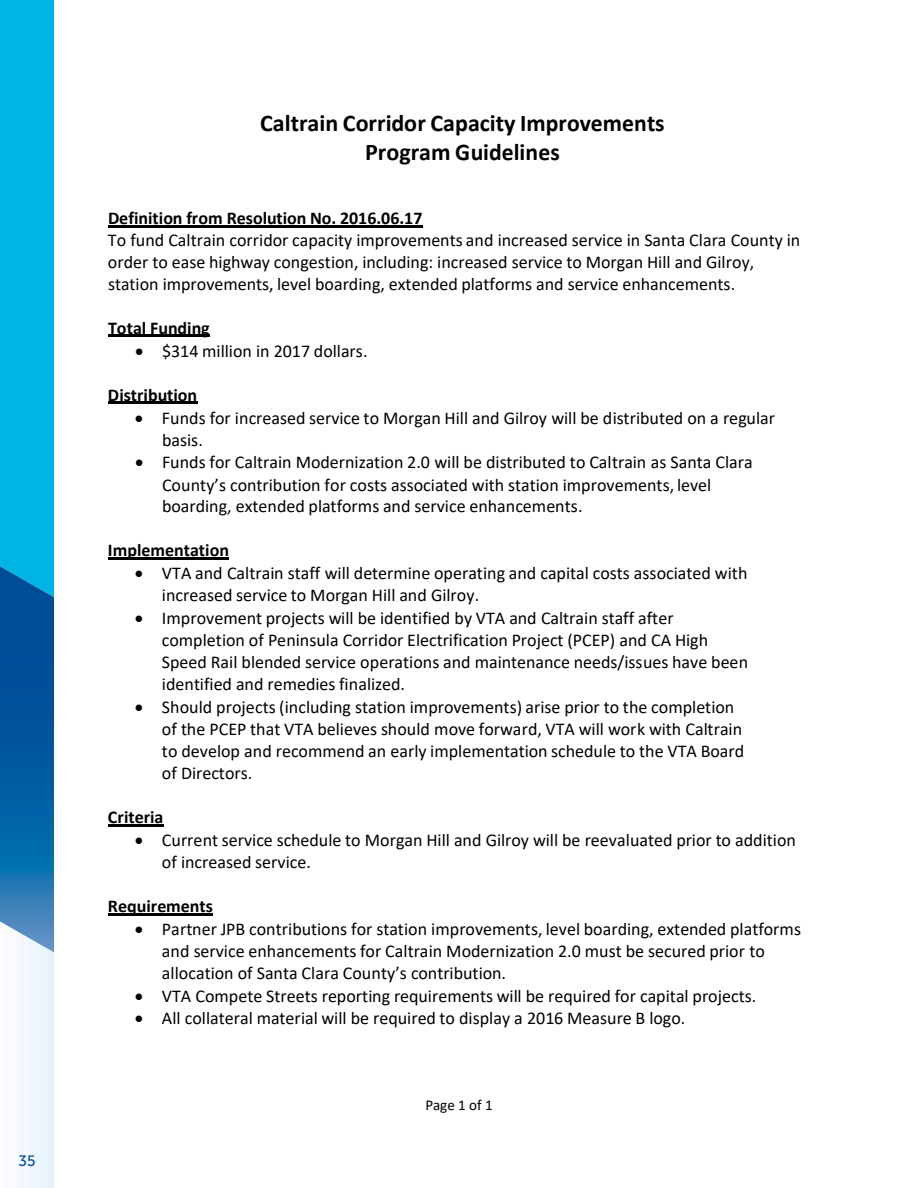
<style>
.page{position:relative;width:918px;height:1188px;background:#fff}
.page>*{position:absolute;margin:0;border:0;box-sizing:border-box;transform-origin:0 0}
.t1{font:700 24px/29.4px "Calibri";color:#000;text-align:center}
.t2{font:18px/22px "Calibri";color:#000}
.t3{font:700 18px "Calibri";color:#000}
.t4{font:15px "Calibri";color:#000}
.t5{font:15px "Museo Sans 500";color:#004c97}
</style>
<div class="page">
<div style="left:0;top:0;width:54px;height:1188px;background:#f1f7fd"></div>
<svg style="left:0;top:0;width:54px;height:952px"></svg>
<hr style="left:108px;top:225px;width:314px;height:2px;background:#000">
<hr style="left:108px;top:335px;width:102px;height:2px;background:#000">
<hr style="left:108px;top:402px;width:89px;height:2px;background:#000">
<hr style="left:108px;top:558px;width:121px;height:2px;background:#000">
<hr style="left:108px;top:824px;width:56px;height:2px;background:#000">
<hr style="left:108px;top:913px;width:105px;height:2px;background:#000">
<p class="t5" style="left:19px;top:1153px;width:18px">35</p>
<p class="t1" style="left:260px;top:108px;width:406px">Caltrain Corridor Capacity Improvements<br>Program Guidelines</p>
<p class="t3" style="left:108px;top:205px;width:316px">Definition from Resolution No. 2016.06.17</p>
<p class="t2" style="left:108px;top:229px;width:694px">To fund Caltrain corridor capacity improvements and increased service in Santa Clara County in order to ease highway congestion, including: increased service to Morgan Hill and Gilroy, station improvements, level boarding, extended platforms and service enhancements.</p>
<p class="t3" style="left:108px;top:315px;width:103px">Total Funding</p>
<p class="t2" style="left:135px;top:339px;width:234px">• $314 million in 2017 dollars.</p>
<p class="t3" style="left:108px;top:382px;width:91px">Distribution</p>
<p class="t2" style="left:162px;top:406px;width:615px;text-indent:-27px">• Funds for increased service to Morgan Hill and Gilroy will be distributed on a regular basis.</p>
<p class="t2" style="left:162px;top:451px;width:592px;text-indent:-27px">• Funds for Caltrain Modernization 2.0 will be distributed to Caltrain as Santa Clara<br>County’s contribution for costs associated with station improvements, level boarding, extended platforms and service enhancements.</p>
<p class="t3" style="left:108px;top:538px;width:123px">Implementation</p>
<p class="t2" style="left:162px;top:562px;width:587px;text-indent:-27px">• VTA and Caltrain staff will determine operating and capital costs associated with increased service to Morgan Hill and Gilroy.</p>
<p class="t2" style="left:162px;top:607px;width:588px;text-indent:-27px">• Improvement projects will be identified by VTA and Caltrain staff after completion of Peninsula Corridor Electrification Project (PCEP) and CA High Speed Rail blended service operations and maintenance needs/issues have been identified and remedies finalized.</p>
<p class="t2" style="left:162px;top:696px;width:584px;text-indent:-27px">• Should projects (including station improvements) arise prior to the completion of the PCEP that VTA believes should move forward, VTA will work with Caltrain to develop and recommend an early implementation schedule to the VTA Board of Directors.</p>
<p class="t3" style="left:108px;top:804px;width:57px">Criteria</p>
<p class="t2" style="left:162px;top:828px;width:635px;text-indent:-27px">• Current service schedule to Morgan Hill and Gilroy will be reevaluated prior to addition of increased service.</p>
<p class="t3" style="left:108px;top:893px;width:106px">Requirements</p>
<p class="t2" style="left:162px;top:917px;width:641px;text-indent:-27px">• Partner JPB contributions for station improvements, level boarding, extended platforms and service enhancements for Caltrain Modernization 2.0 must be secured prior to allocation of Santa Clara County’s contribution.</p>
<p class="t2" style="left:135px;top:984px;width:623px">• VTA Compete Streets reporting requirements will be required for capital projects.</p>
<p class="t2" style="left:135px;top:1007px;width:552px">• All collateral material will be required to display a 2016 Measure B logo.</p>
<p class="t4" style="left:425px;top:1094px;width:69px">Page 1 of 1</p>
</div>
